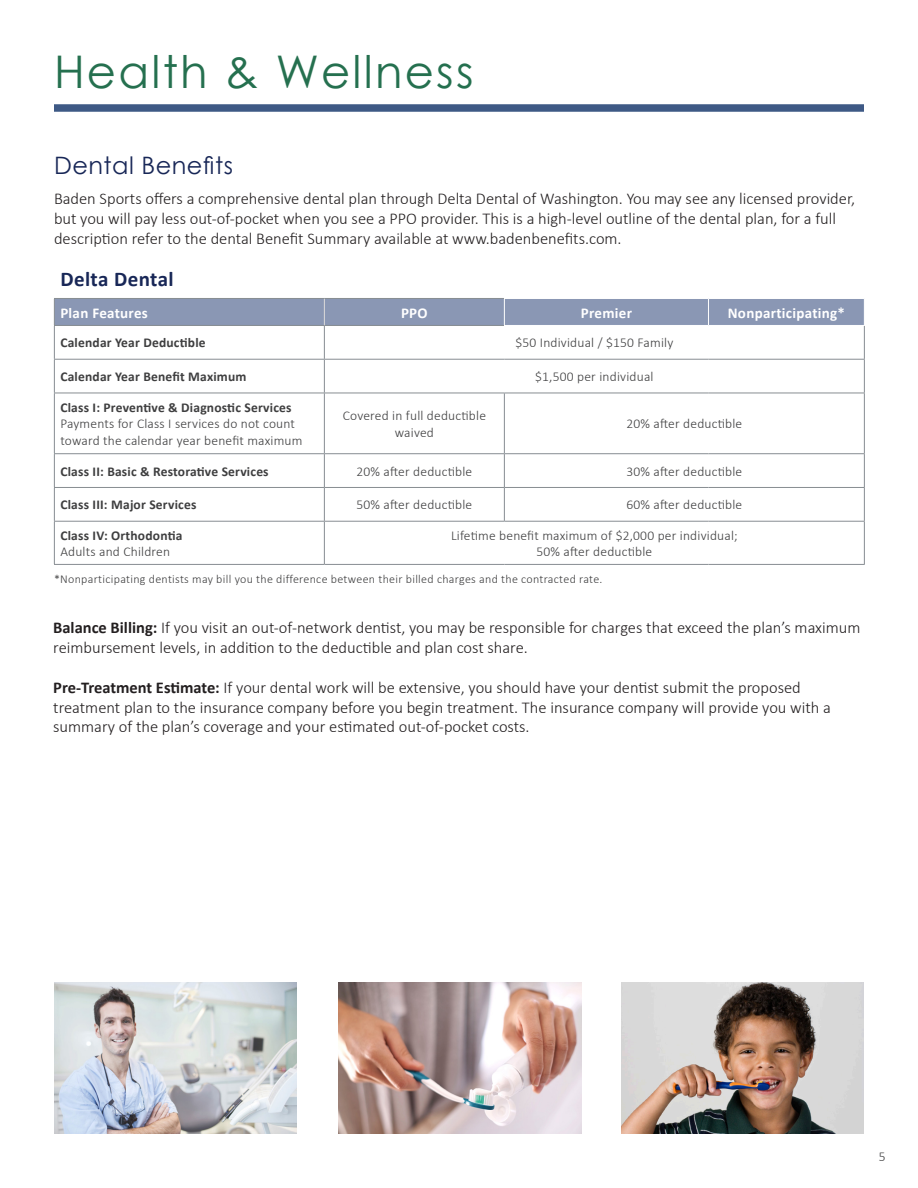
<style>
.page{position:relative;width:918px;height:1188px;background:#fff}
.page>*{position:absolute;margin:0;border:0;box-sizing:border-box;transform-origin:0 0}
.t1{font:45px "Century Gothic";letter-spacing:.05em;color:#25704f}
.t2{font:24px "Century Gothic";letter-spacing:.02em;color:#182757}
.t3{font:700 21px "Calibri";letter-spacing:.02em;color:#182757}
.t4{font:300 16.5px/19.8px "Calibri";color:#231f20}
.t5{font:700 15px "Calibri";letter-spacing:.02em;color:#fff}
.t6{font:300 13.5px/16.2px "Calibri";letter-spacing:.015em;color:#3e3e3f}
.t7{font:700 13.5px "Calibri";letter-spacing:.015em;color:#3e3e3f}
.t8{font:300 12px "Calibri";letter-spacing:.025em;color:#3e3e3f}
.s1{font-weight:700}
</style>
<div class="page">
<div style="left:54px;top:104px;width:810px;height:8px;background:#3e5985"></div>
<hr style="left:54px;top:325px;width:270px;height:1px;background:#878d92">
<hr style="left:54px;top:326px;width:1px;height:33px;background:#878d92">
<hr style="left:324px;top:325px;width:180px;height:1px;background:#878d92">
<hr style="left:324px;top:326px;width:1px;height:33px;background:#878d92">
<hr style="left:864px;top:326px;width:1px;height:33px;background:#878d92">
<hr style="left:54px;top:359px;width:270px;height:1px;background:#878d92">
<hr style="left:54px;top:360px;width:1px;height:33px;background:#878d92">
<hr style="left:324px;top:359px;width:180px;height:1px;background:#878d92">
<hr style="left:324px;top:360px;width:1px;height:33px;background:#878d92">
<hr style="left:504px;top:359px;width:204px;height:1px;background:#878d92">
<hr style="left:708px;top:359px;width:157px;height:1px;background:#878d92">
<hr style="left:864px;top:360px;width:1px;height:33px;background:#878d92">
<hr style="left:54px;top:393px;width:270px;height:1px;background:#878d92">
<hr style="left:54px;top:393px;width:1px;height:60px;background:#878d92">
<hr style="left:324px;top:393px;width:180px;height:1px;background:#878d92">
<hr style="left:324px;top:393px;width:1px;height:60px;background:#878d92">
<hr style="left:504px;top:393px;width:204px;height:1px;background:#878d92">
<hr style="left:504px;top:393px;width:1px;height:60px;background:#878d92">
<hr style="left:708px;top:393px;width:157px;height:1px;background:#878d92">
<hr style="left:864px;top:393px;width:1px;height:60px;background:#878d92">
<hr style="left:54px;top:453px;width:270px;height:1px;background:#878d92">
<hr style="left:54px;top:454px;width:1px;height:33px;background:#878d92">
<hr style="left:324px;top:453px;width:180px;height:1px;background:#878d92">
<hr style="left:324px;top:454px;width:1px;height:33px;background:#878d92">
<hr style="left:504px;top:453px;width:204px;height:1px;background:#878d92">
<hr style="left:504px;top:454px;width:1px;height:33px;background:#878d92">
<hr style="left:708px;top:453px;width:157px;height:1px;background:#878d92">
<hr style="left:864px;top:454px;width:1px;height:33px;background:#878d92">
<hr style="left:54px;top:487px;width:270px;height:1px;background:#878d92">
<hr style="left:54px;top:488px;width:1px;height:33px;background:#878d92">
<hr style="left:324px;top:487px;width:180px;height:1px;background:#878d92">
<hr style="left:324px;top:488px;width:1px;height:33px;background:#878d92">
<hr style="left:504px;top:487px;width:204px;height:1px;background:#878d92">
<hr style="left:504px;top:488px;width:1px;height:33px;background:#878d92">
<hr style="left:708px;top:487px;width:157px;height:1px;background:#878d92">
<hr style="left:864px;top:488px;width:1px;height:33px;background:#878d92">
<hr style="left:54px;top:521px;width:270px;height:1px;background:#878d92">
<hr style="left:54px;top:522px;width:1px;height:42px;background:#878d92">
<hr style="left:324px;top:521px;width:180px;height:1px;background:#878d92">
<hr style="left:324px;top:522px;width:1px;height:42px;background:#878d92">
<hr style="left:504px;top:521px;width:204px;height:1px;background:#878d92">
<hr style="left:708px;top:521px;width:157px;height:1px;background:#878d92">
<hr style="left:864px;top:522px;width:1px;height:42px;background:#878d92">
<hr style="left:54px;top:564px;width:270px;height:1px;background:#878d92">
<hr style="left:324px;top:564px;width:180px;height:1px;background:#878d92">
<hr style="left:504px;top:564px;width:204px;height:1px;background:#878d92">
<hr style="left:708px;top:564px;width:157px;height:1px;background:#878d92">
<div style="left:54px;top:298px;width:810px;height:27px;background:#8a97b4"></div>
<img style="left:339px;top:983px;width:243px;height:151px">
<img style="left:621px;top:983px;width:243px;height:151px">
<img style="left:54px;top:983px;width:243px;height:151px">
<h1 class="t1" style="left:54px;top:40px;width:421px">Health &amp; Wellness</h1>
<p class="t2" style="left:54px;top:148px;width:181px">Dental Benefits</p>
<p class="t4" style="left:54px;top:189px;width:803px">Baden Sports offers a comprehensive dental plan through Delta Dental of Washington. You may see any licensed provider, but you will pay less out-of-pocket when you see a PPO provider. This is a high-level outline of the dental plan, for a full description refer to the dental Benefit Summary available at www.badenbenefits.com.</p>
<p class="t3" style="left:60px;top:265px;width:115px">Delta Dental</p>
<p class="t5" style="left:60px;top:302px;width:89px">Plan Features</p>
<p class="t5" style="left:401px;top:302px;width:28px">PPO</p>
<p class="t5" style="left:581px;top:302px;width:53px">Premier</p>
<p class="t5" style="left:728px;top:302px;width:119px">Nonparticipating*</p>
<p class="t7" style="left:60px;top:333px;width:147px">Calendar Year Deductible</p>
<p class="t6" style="left:515px;top:335px;width:159px">$50 Individual / $150 Family</p>
<p class="t7" style="left:60px;top:367px;width:188px">Calendar Year Benefit Maximum</p>
<p class="t6" style="left:535px;top:368px;width:120px">$1,500 per individual</p>
<p class="t7" style="left:60px;top:398px;width:233px">Class I: Preventive &amp; Diagnostic Services</p>
<p class="t6" style="left:60px;top:416px;width:244px">Payments for Class I services do not count toward the calendar year benefit maximum</p>
<p class="t6" style="left:343px;top:408px;width:145px;text-align:center">Covered in full deductible waived</p>
<p class="t6" style="left:626px;top:416px;width:117px">20% after deductible</p>
<p class="t7" style="left:60px;top:462px;width:210px">Class II: Basic &amp; Restorative Services</p>
<p class="t6" style="left:356px;top:463px;width:117px">20% after deductible</p>
<p class="t6" style="left:626px;top:463px;width:117px">30% after deductible</p>
<p class="t7" style="left:60px;top:495px;width:138px">Class III: Major Services</p>
<p class="t6" style="left:356px;top:497px;width:117px">50% after deductible</p>
<p class="t6" style="left:626px;top:497px;width:117px">60% after deductible</p>
<p class="t7" style="left:60px;top:526px;width:124px">Class IV: Orthodontia</p>
<p class="t6" style="left:60px;top:543px;width:111px">Adults and Children</p>
<p class="t6" style="left:451px;top:527px;width:288px">Lifetime benefit maximum of $2,000 per individual;</p>
<p class="t6" style="left:536px;top:543px;width:117px">50% after deductible</p>
<p class="t8" style="left:54px;top:572px;width:550px">*Nonparticipating dentists may bill you the difference between their billed charges and the contracted rate.</p>
<p class="t4" style="left:53px;top:618px;width:809px"><span class="s1">Balance Billing:</span> If you visit an out-of-network dentist, you may be responsible for charges that exceed the plan’s maximum reimbursement levels, in addition to the deductible and plan cost share.</p>
<p class="t4" style="left:53px;top:677px;width:779px"><span class="s1">Pre-Treatment Estimate:</span> If your dental work will be extensive, you should have your dentist submit the proposed treatment plan to the insurance company before you begin treatment. The insurance company will provide you with a summary of the plan’s coverage and your estimated out-of-pocket costs.</p>
<p class="t6" style="left:879px;top:1148px;width:8px">5</p>
</div>
